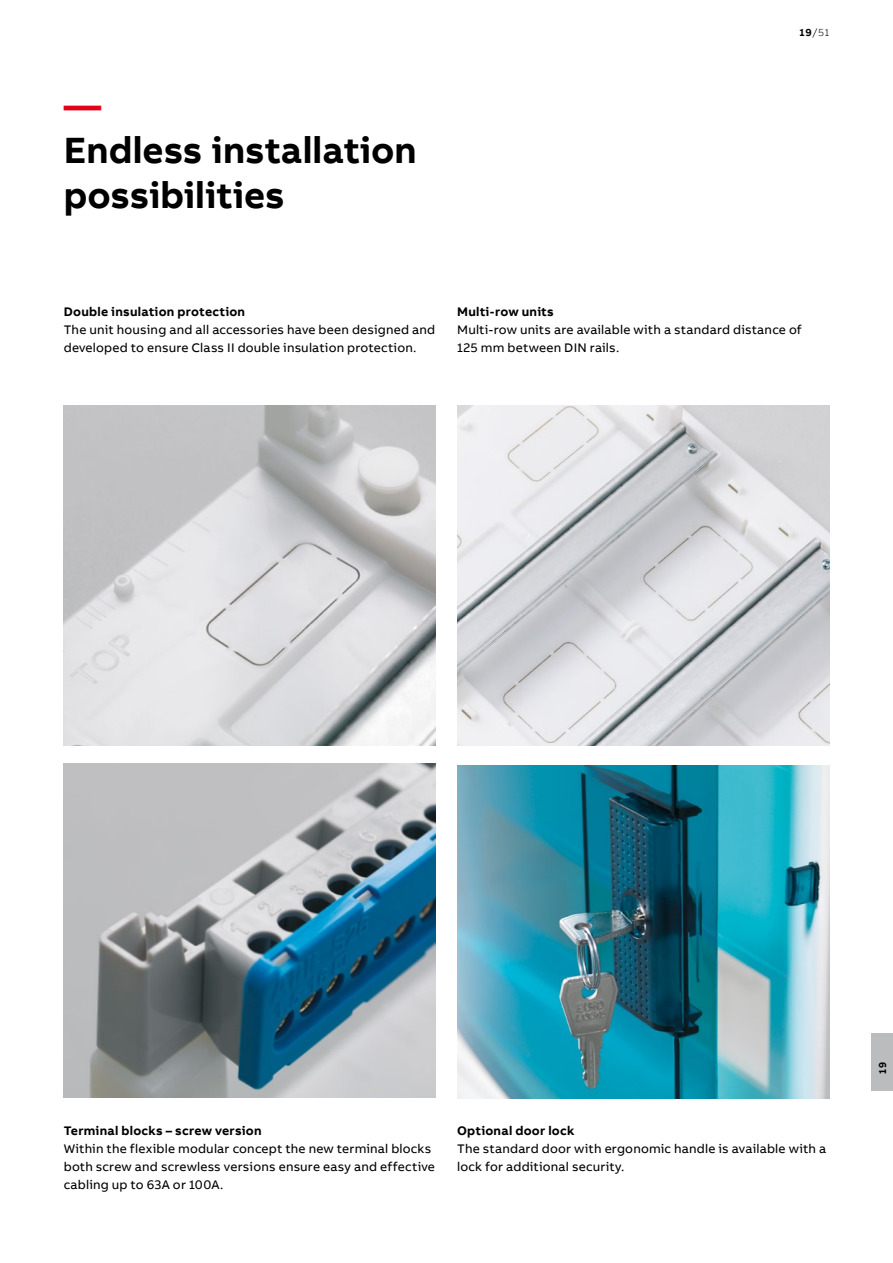
<style>
.page{position:relative;width:893px;height:1263px;background:#fff}
.page>*{position:absolute;margin:0;border:0;box-sizing:border-box;transform-origin:0 0}
.t1{font:700 37.5px/45px "AB Bvoice";color:#000}
.t2{font:700 37.5px "AB Bvoice";color:#e30018}
.t3{font:12.75px/18px "AB Bvoice";letter-spacing:.015em;color:#000}
.t4{font:700 12.75px "AB Bvoice";letter-spacing:.02em;color:#000}
.t5{font:300 10.5px "AB Bvoice";color:#000}
.t6{font:700 10.5px "AB Bvoice";color:#000;scale:.95 1}
.s1{font-weight:700}
</style>
<div class="page">
<img style="left:457px;top:766px;width:372px;height:333px">
<img style="left:457px;top:406px;width:372px;height:340px">
<img style="left:64px;top:764px;width:372px;height:333px">
<img style="left:64px;top:406px;width:372px;height:340px">
<div style="left:872px;top:1033px;width:21px;height:58px;background:#bbbcbd"></div>
<h1 class="t2" style="left:64px;top:81px;width:39px">—</h1>
<h1 class="t1" style="left:64px;top:128px;width:355px">Endless installation possibilities</h1>
<p class="t5" style="left:799px;top:26px;width:31px"><span class="s1">19</span>/51</p>
<p class="t4" style="left:64px;top:303px;width:183px">Double insulation protection</p>
<p class="t3" style="left:64px;top:321px;width:373px">The unit housing and all accessories have been designed and developed to ensure Class II double insulation protection.</p>
<p class="t4" style="left:457px;top:303px;width:98px">Multi-row units</p>
<p class="t3" style="left:457px;top:321px;width:346px">Multi-row units are available with a standard distance of<br>125 mm between DIN rails.</p>
<p class="t4" style="left:64px;top:1123px;width:199px">Terminal blocks – screw version</p>
<p class="t3" style="left:64px;top:1140px;width:373px">Within the flexible modular concept the new terminal blocks both screw and screwless versions ensure easy and effective cabling up to 63A or 100A.</p>
<p class="t4" style="left:457px;top:1123px;width:119px">Optional door lock</p>
<p class="t3" style="left:457px;top:1140px;width:371px">The standard door with ergonomic handle is available with a lock for additional security.</p>
<p class="t6" style="left:876px;top:1074px;width:14px;rotate:-90deg">19</p>
</div>
